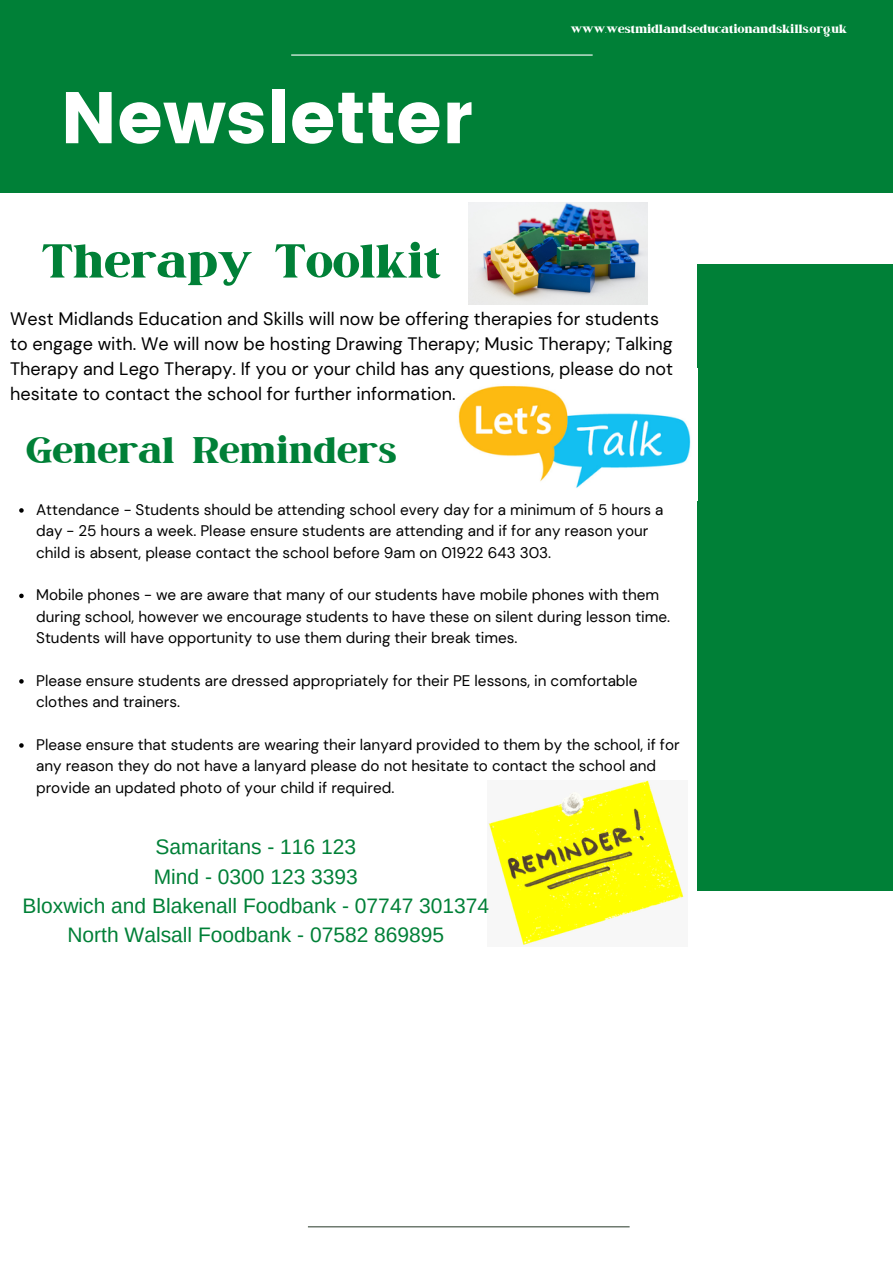
<style>
.page{position:relative;width:893px;height:1264px;background:#fff}
.page>*{position:absolute;margin:0;border:0;box-sizing:border-box;transform-origin:0 0}
.t1{font:72.75px "Poppins";color:#fff}
.t2{font:56.55px "March";color:#008037}
.t3{font:44.1px "March";color:#008037}
.t4{font:21px/29.2px "Arimo";color:#008037;text-align:center}
.t5{font:18px/24.8px "DM Sans";color:#000}
.t6{font:15.3px/21.3px "DM Sans";color:#000}
.t7{font:14.55px "March";color:#fff}
</style>
<div class="page">
<div style="left:0;top:0;width:892px;height:193px;background:#008037"></div>
<div style="left:697px;top:264px;width:195px;height:626px;background:#008037"></div>
<hr style="left:291px;top:54px;width:301px;height:2px;background:#fff">
<hr style="left:308px;top:1226px;width:321px;height:1px;background:#3e4e40">
<img style="left:488px;top:780px;width:196px;height:165px">
<img style="left:468px;top:203px;width:179px;height:101px">
<img style="left:458px;top:386px;width:233px;height:102px">
<svg style="left:19px;top:508px;width:5px;height:4px"></svg>
<svg style="left:19px;top:593px;width:5px;height:5px"></svg>
<svg style="left:19px;top:679px;width:5px;height:4px"></svg>
<svg style="left:19px;top:743px;width:5px;height:4px"></svg>
<h1 class="t1" style="left:60px;top:76px;width:414px">Newsletter</h1>
<h2 class="t2" style="left:42px;top:235px;width:401px">Therapy Toolkit</h2>
<p class="t7" style="left:570px;top:22px;width:278px">www.westmidlandseducationandskills.org.uk</p>
<p class="t5" style="left:10px;top:307px;width:664px">West Midlands Education and Skills will now be offering therapies for students to engage with. We will now be hosting Drawing Therapy; Music Therapy; Talking Therapy and Lego Therapy. If you or your child has any questions, please do not hesitate to contact the school for further information.</p>
<h3 class="t3" style="left:27px;top:430px;width:371px">General Reminders</h3>
<p class="t6" style="left:36px;top:499px;width:629px">Attendance - Students should be attending school every day for a minimum of 5 hours a day - 25 hours a week. Please ensure students are attending and if for any reason your child is absent, please contact the school before 9am on 01922 643 303.</p>
<p class="t6" style="left:36px;top:584px;width:635px">Mobile phones - we are aware that many of our students have mobile phones with them during school, however we encourage students to have these on silent during lesson time.<br>Students will have opportunity to use them during their break times.</p>
<p class="t6" style="left:36px;top:670px;width:603px">Please ensure students are dressed appropriately for their PE lessons, in comfortable clothes and trainers.</p>
<p class="t6" style="left:36px;top:734px;width:645px">Please ensure that students are wearing their lanyard provided to them by the school, if for any reason they do not have a lanyard please do not hesitate to contact the school and provide an updated photo of your child if required.</p>
<h3 class="t4" style="left:23px;top:832px;width:468px">Samaritans - 116 123<br>Mind - 0300 123 3393<br>Bloxwich and Blakenall Foodbank - 07747 301374<br>North Walsall Foodbank - 07582 869895</h3>
</div>
